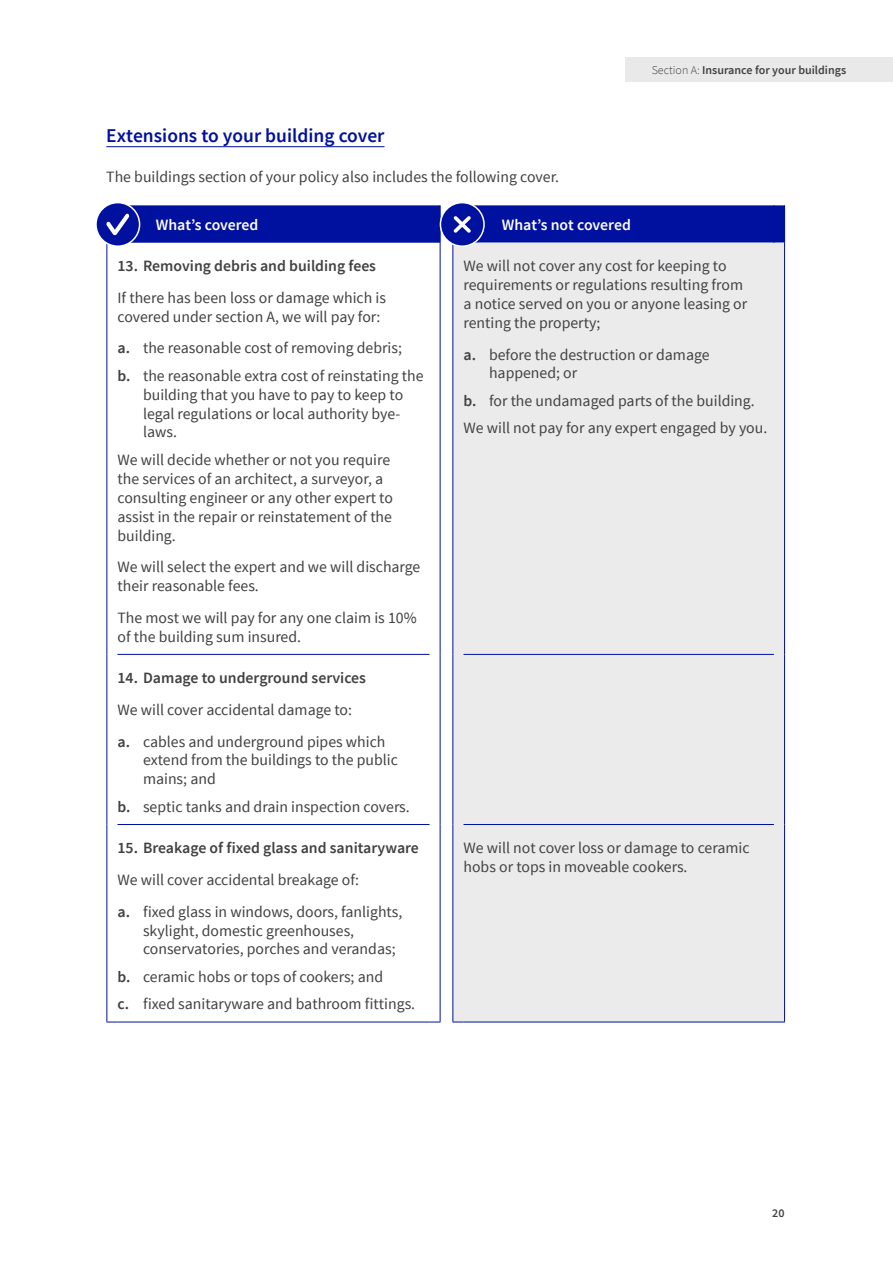
<style>
.page{position:relative;width:893px;height:1263px;background:#fff}
.page>*{position:absolute;margin:0;border:0;box-sizing:border-box;transform-origin:0 0}
.t1{font:600 19.5px "Source Sans Pro";color:#00109f}
.t2{font:15.75px/18.9px "Source Sans Pro";color:#414042}
.t3{font:600 15.75px "Source Sans Pro";color:#414042}
.t4{font:600 15.75px "Source Sans Pro";color:#fff}
.t5{font:600 12px "Source Sans Pro";color:#414042}
.s1{font-weight:300}
.s2{font-weight:600}
</style>
<div class="page">
<hr style="left:106px;top:146px;width:278px;height:1px;background:#00109f">
<div style="left:453px;top:243px;width:331px;height:779px;background:#ebebec"></div>
<hr style="left:452px;top:243px;width:1px;height:411px;background:#00109f">
<hr style="left:784px;top:243px;width:1px;height:411px;background:#00109f">
<hr style="left:452px;top:654px;width:1px;height:170px;background:#00109f">
<hr style="left:784px;top:654px;width:1px;height:170px;background:#00109f">
<hr style="left:452px;top:824px;width:1px;height:198px;background:#00109f">
<hr style="left:784px;top:824px;width:1px;height:198px;background:#00109f">
<hr style="left:440px;top:205px;width:1px;height:38px;background:#00109f">
<hr style="left:463px;top:654px;width:311px;height:1px;background:#00109f">
<hr style="left:463px;top:824px;width:311px;height:1px;background:#00109f">
<hr style="left:463px;top:1022px;width:311px;height:1px;background:#00109f">
<hr style="left:784px;top:205px;width:1px;height:38px;background:#00109f">
<hr style="left:106px;top:243px;width:1px;height:411px;background:#00109f">
<hr style="left:440px;top:243px;width:1px;height:411px;background:#00109f">
<hr style="left:106px;top:654px;width:1px;height:170px;background:#00109f">
<hr style="left:117px;top:654px;width:312px;height:1px;background:#00109f">
<hr style="left:440px;top:654px;width:1px;height:170px;background:#00109f">
<hr style="left:106px;top:824px;width:1px;height:198px;background:#00109f">
<hr style="left:117px;top:824px;width:312px;height:1px;background:#00109f">
<hr style="left:440px;top:824px;width:1px;height:198px;background:#00109f">
<hr style="left:117px;top:1022px;width:312px;height:1px;background:#00109f">
<div style="left:96px;top:203px;width:44px;height:43px;background:#00109f;border-radius:50%"></div>
<div style="left:95px;top:202px;width:45px;height:45px;border:2px solid #fff;border-radius:50%"></div>
<svg style="left:106px;top:205px;width:334px;height:38px;background:#0818a2"></svg>
<div style="left:440px;top:203px;width:44px;height:43px;background:#00109f;border-radius:50%"></div>
<div style="left:440px;top:202px;width:45px;height:45px;border:2px solid #fff;border-radius:50%"></div>
<svg style="left:453px;top:205px;width:331px;height:38px;background:#0918a2"></svg>
<div style="left:625px;top:57px;width:268px;height:24px;background:#e9e9ea"></div>
<p class="t5" style="left:652px;top:62px;width:196px"><span class="s1">Section A:</span> Insurance for your buildings</p>
<p class="t1" style="left:106px;top:123px;width:280px">Extensions to your building cover</p>
<p class="t2" style="left:106px;top:168px;width:454px">The buildings section of your policy also includes the following cover.</p>
<p class="t4" style="left:156px;top:215px;width:104px">What’s covered</p>
<p class="t4" style="left:502px;top:215px;width:131px">What’s not covered</p>
<p class="t3" style="left:118px;top:256px;width:260px">13. Removing debris and building fees</p>
<p class="t2" style="left:118px;top:288px;width:270px">If there has been loss or damage which is covered under section A, we will pay for:</p>
<p class="t2" style="left:118px;top:335px;width:308px;line-height:27.5px"><span class="s2">a.</span> the reasonable cost of removing debris;<br><span class="s2">b.</span> the reasonable extra cost of reinstating the</p>
<p class="t2" style="left:143px;top:385px;width:262px">building that you have to pay to keep to legal regulations or local authority bye&shy;laws.</p>
<p class="t2" style="left:118px;top:450px;width:277px">We will decide whether or not you require the services of an architect, a surveyor, a consulting engineer or any other expert to assist in the repair or reinstatement of the building.</p>
<p class="t2" style="left:118px;top:558px;width:304px">We will select the expert and we will discharge their reasonable fees.</p>
<p class="t2" style="left:118px;top:608px;width:301px">The most we will pay for any one claim is 10% of the building sum insured.</p>
<p class="t2" style="left:463px;top:257px;width:285px">We will not cover any cost for keeping to requirements or regulations resulting from a notice served on you or anyone leasing or renting the property;</p>
<p class="t2" style="left:489px;top:345px;width:222px;text-indent:-26px"><span class="s2">a.</span> before the destruction or damage happened; or</p>
<p class="t2" style="left:463px;top:387px;width:305px;line-height:27.5px"><span class="s2">b.</span> for the undamaged parts of the building.<br>We will not pay for any expert engaged by you.</p>
<p class="t3" style="left:118px;top:668px;width:250px">14. Damage to underground services</p>
<p class="t2" style="left:118px;top:694px;width:269px;line-height:31.7px">We will cover accidental damage to:<br><span class="s2">a.</span> cables and underground pipes which</p>
<p class="t2" style="left:143px;top:751px;width:256px">extend from the buildings to the public mains; and</p>
<p class="t2" style="left:118px;top:797px;width:294px"><span class="s2">b.</span> septic tanks and drain inspection covers.</p>
<p class="t3" style="left:118px;top:838px;width:303px">15. Breakage of fixed glass and sanitaryware</p>
<p class="t2" style="left:118px;top:864px;width:286px;line-height:31.7px">We will cover accidental breakage of:<br><span class="s2">a.</span> fixed glass in windows, doors, fanlights,</p>
<p class="t2" style="left:143px;top:921px;width:254px">skylight, domestic greenhouses, conservatories, porches and verandas;</p>
<p class="t2" style="left:118px;top:963px;width:299px;line-height:27.5px"><span class="s2">b.</span> ceramic hobs or tops of cookers; and<br><span class="s2">c.</span> fixed sanitaryware and bathroom fittings.</p>
<p class="t2" style="left:463px;top:839px;width:288px">We will not cover loss or damage to ceramic hobs or tops in moveable cookers.</p>
<p class="t5" style="left:772px;top:1206px;width:14px">20</p>
</div>
